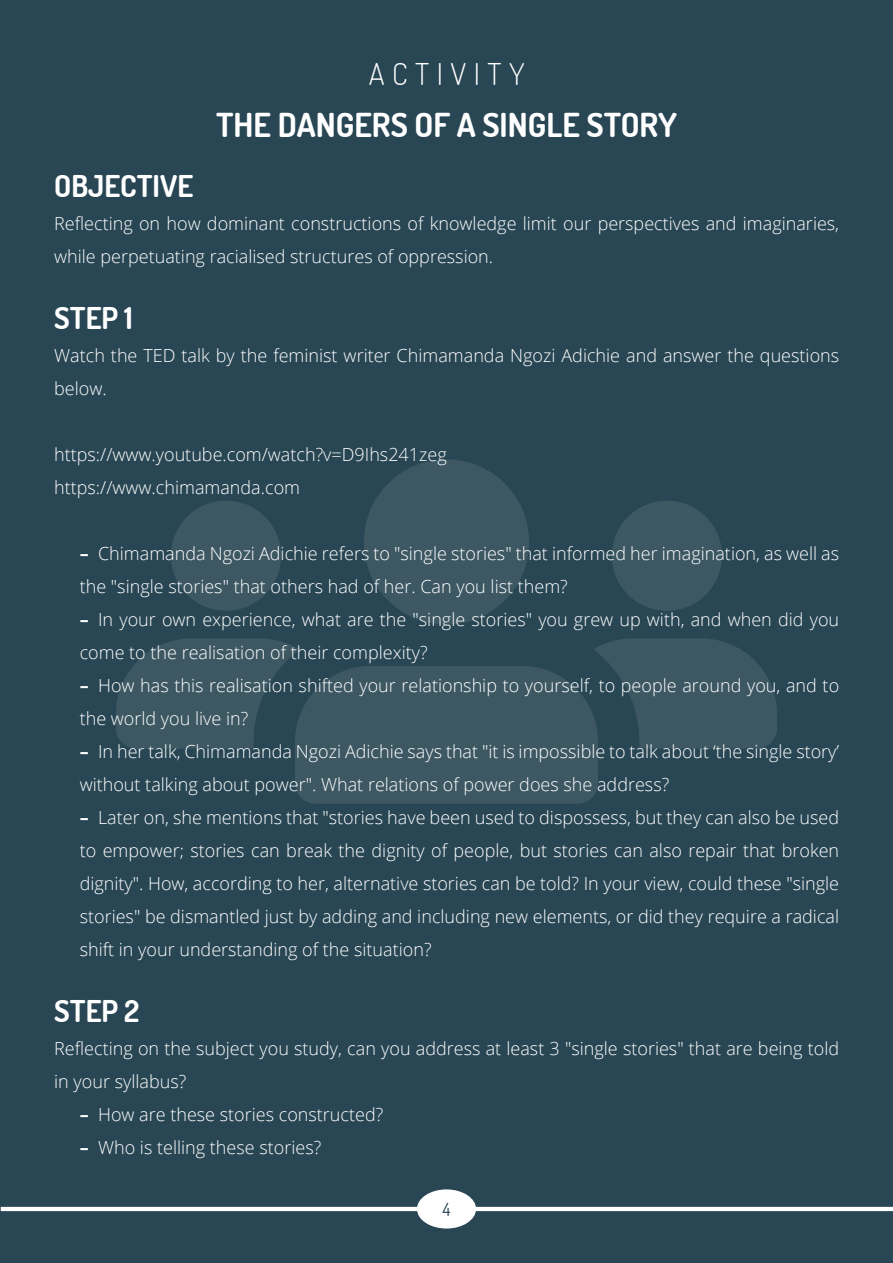
<style>
.page{position:relative;width:893px;height:1263px;background:#284653}
.page>*{position:absolute;margin:0;border:0;box-sizing:border-box;transform-origin:0 0}
.t1{font:700 33px "Aka Acid Dosis";color:#fff}
.t2{font:700 30px "Aka Acid Dosis";color:#fff}
.t3{font:300 30px "Aka Acid Dosis";letter-spacing:.25em;color:#fff}
.t4{font:300 18px/33px "Open Sans";color:#fff}
.t5{font:18px "Aka Acid Dosis";color:#284653}
.s1{font-weight:700}
</style>
<div class="page">
<hr style="left:1px;top:1207px;width:892px;height:4px;background:#fff">
<div style="left:417px;top:1189px;width:59px;height:39px;background:#fff;border-radius:50%"></div>
<div style="left:171px;top:501px;width:110px;height:110px;background:#3d5863;border-radius:50%"></div>
<div style="left:612px;top:501px;width:110px;height:110px;background:#3d5863;border-radius:50%"></div>
<div style="left:364px;top:459px;width:165px;height:166px;background:#3d5863;border-radius:50%"></div>
<svg style="left:116px;top:638px;width:661px;height:166px"></svg>
<h2 class="t3" style="left:369px;top:54px;width:157px">ACTIVITY</h2>
<h1 class="t1" style="left:216px;top:104px;width:462px">THE DANGERS OF A SINGLE STORY</h1>
<h2 class="t2" style="left:54px;top:166px;width:141px">OBJECTIVE</h2>
<p class="t4" style="left:54px;top:206px;width:786px">Reflecting on how dominant constructions of knowledge limit our perspectives and imaginaries, while perpetuating racialised structures of oppression.</p>
<h2 class="t2" style="left:54px;top:298px;width:80px">STEP 1</h2>
<p class="t4" style="left:54px;top:338px;width:786px">Watch the TED talk by the feminist writer Chimamanda Ngozi Adichie and answer the questions below.</p>
<p class="t4" style="left:54px;top:437px;width:394px">https://www.youtube.com/watch?v=D9Ihs241zeg https://www.chimamanda.com</p>
<p class="t4" style="left:80px;top:536px;width:761px"><span class="s1">–</span> Chimamanda Ngozi Adichie refers to "single stories" that informed her imagination, as well as the "single stories" that others had of her. Can you list them?</p>
<p class="t4" style="left:80px;top:602px;width:761px"><span class="s1">–</span> In your own experience, what are the "single stories" you grew up with, and when did you come to the realisation of their complexity?</p>
<p class="t4" style="left:80px;top:668px;width:761px"><span class="s1">–</span> How has this realisation shifted your relationship to yourself, to people around you, and to the world you live in?</p>
<p class="t4" style="left:80px;top:734px;width:761px"><span class="s1">–</span> In her talk, Chimamanda Ngozi Adichie says that "it is impossible to talk about ‘the single story’ without talking about power". What relations of power does she address?</p>
<p class="t4" style="left:80px;top:800px;width:761px;text-align:justify"><span class="s1">–</span> Later on, she mentions that "stories have been used to dispossess, but they can also be used to empower; stories can break the dignity of people, but stories can also repair that broken dignity". How, according to her, alternative stories can be told? In your view, could these "single stories" be dismantled just by adding and including new elements, or did they require a radical shift in your understanding of the situation?</p>
<h2 class="t2" style="left:54px;top:991px;width:87px">STEP 2</h2>
<p class="t4" style="left:54px;top:1031px;width:786px">Reflecting on the subject you study, can you address at least 3 "single stories" that are being told in your syllabus?</p>
<p class="t4" style="left:80px;top:1097px;width:305px"><span class="s1">–</span> How are these stories constructed?</p>
<p class="t4" style="left:80px;top:1130px;width:243px"><span class="s1">–</span> Who is telling these stories?</p>
<p class="t5" style="left:442px;top:1198px;width:9px">4</p>
</div>
